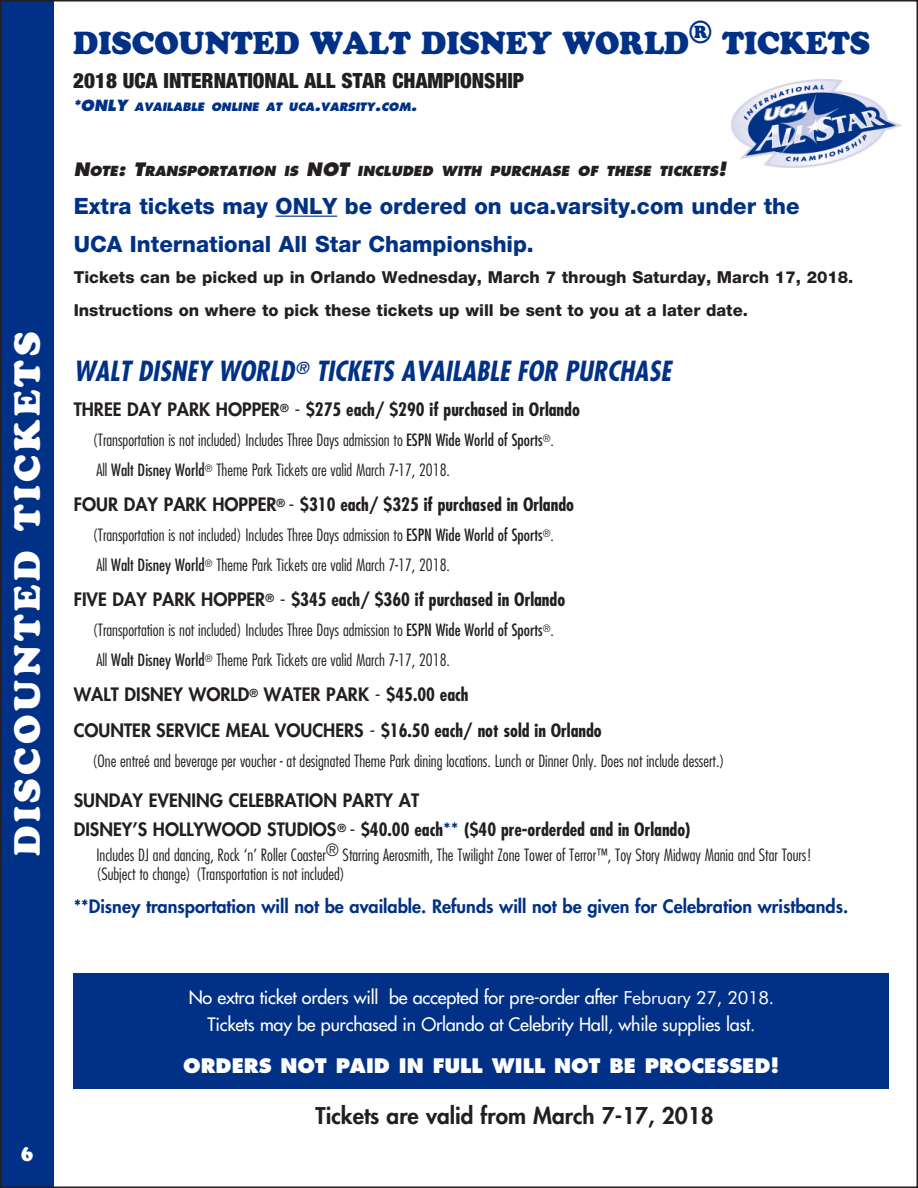
<style>
.page{position:relative;width:918px;height:1188px;background:#fff}
.page>*{position:absolute;margin:0;border:0;box-sizing:border-box;transform-origin:0 0}
.t1{font:36px "Cooper Black Std";letter-spacing:.1em;color:#fff}
.t2{font:31.5px "Cooper Black Std";color:#003186;scale:.95 1}
.t3{font:italic 700 condensed 27px "Futura";color:#003186}
.t4{font:800 22.5px/38.4px "Helvetica Neue";color:#003186}
.t5{font:800 22.5px "Futura";color:#231f20}
.t6{font:900 condensed 21px "Helvetica Neue";color:#231f20}
.t7{font:21px "Cooper Black Std";color:#fff;scale:.9 1}
.t8{font:800 19.5px "Futura";color:#fff}
.t9{font:800 18px/35.7px "Futura";color:#231f20}
.t10{font:700 condensed 18px "Futura";color:#231f20}
.t11{font:18px/27px "Futura";letter-spacing:-.015em;color:#fff;text-align:center}
.t12{font:800 18px "Futura";color:#003186}
.t13{font:300 condensed 16.5px/29.7px "Futura";color:#231f20}
.t14{font:800 16.5px/33px "Helvetica Neue";color:#231f20}
.t15{font:italic 800 13.5px "Futura";color:#231f20}
.t16{font:italic 800 11.25px "Futura";color:#003186}
.s1{font-size:15px}
.s2{font-size:18px}
.s3{font-weight:800;font-stretch:normal}
.s4{font-weight:400;font-stretch:normal}
.s5{font-weight:400}
.s6{font-weight:700;font-stretch:condensed}
.s7{font-weight:400;color:#003186}
.s8{font-family:"Futura BT"}
</style>
<div class="page">
<img style="left:732px;top:80px;width:170px;height:87px">
<hr style="left:276px;top:216px;width:61px;height:1px;background:#003186">
<div style="left:74px;top:973px;width:815px;height:116px;background:#003186"></div>
<div style="left:1px;top:1px;width:53px;height:1186px;background:#003186"></div>
<h1 class="t1" style="left:5px;top:856px;width:525px;rotate:-90deg">DISCOUNTED TICKETS</h1>
<p class="t7" style="left:21px;top:1141px;width:15px">6</p>
<h2 class="t2" style="left:73px;top:24px;width:840px">DISCOUNTED WALT DISNEY WORLD® TICKETS</h2>
<p class="t6" style="left:73px;top:68px;width:452px">2018 UCA INTERNATIONAL ALL STAR CHAMPIONSHIP</p>
<p class="t16" style="left:73px;top:100px;width:345px"><span class="s1">*ONLY</span> AVAILABLE ONLINE AT UCA<span class="s1">.</span>VARSITY<span class="s1">.</span>COM<span class="s1">.</span></p>
<p class="t15" style="left:74px;top:162px;width:654px"><span class="s2">N</span>OTE<span class="s2">: T</span>RANSPORTATION IS <span class="s2">NOT</span> INCLUDED WITH PURCHASE OF THESE TICKETS<span class="s2">!</span></p>
<h3 class="t4" style="left:74px;top:187px;width:727px">Extra tickets may ONLY be ordered on uca.varsity.com under the<br>UCA International All Star Championship.</h3>
<p class="t14" style="left:74px;top:261px;width:781px">Tickets can be picked up in Orlando Wednesday, March 7 through Saturday, March 17, 2018.<br>Instructions on where to pick these tickets up will be sent to you at a later date.</p>
<h3 class="t3" style="left:74px;top:353px;width:599px">WALT DISNEY WORLD<sup>®</sup> TICKETS AVAILABLE FOR PURCHASE</h3>
<p class="t10" style="left:74px;top:398px;width:508px"><span class="s3">THREE DAY PARK HOPPER</span><sup>®</sup> <span class="s4">-</span> $275 each/ $290 if purchased in Orlando</p>
<p class="t13" style="left:93px;top:425px;width:463px">(Transportation is not included) Includes Three Days admission to <span class="s5">ESPN Wide World of Sports</span><sup>®</sup>.<br>All <span class="s5">Walt Disney World</span><sup>®</sup> Theme Park Tickets are valid March 7-17, 2018.</p>
<p class="t10" style="left:74px;top:493px;width:502px"><span class="s3">FOUR DAY PARK HOPPER</span><sup>®</sup> <span class="s4">-</span> $310 each/ $325 if purchased in Orlando</p>
<p class="t13" style="left:93px;top:520px;width:463px">(Transportation is not included) Includes Three Days admission to <span class="s5">ESPN Wide World of Sports</span><sup>®</sup>.<br>All <span class="s5">Walt Disney World</span><sup>®</sup> Theme Park Tickets are valid March 7-17, 2018.</p>
<p class="t10" style="left:74px;top:588px;width:493px"><span class="s3">FIVE DAY PARK HOPPER</span><sup>®</sup> <span class="s4">-</span> $345 each/ $360 if purchased in Orlando</p>
<p class="t13" style="left:93px;top:615px;width:463px">(Transportation is not included) Includes Three Days admission to <span class="s5">ESPN Wide World of Sports</span><sup>®</sup>.<br>All <span class="s5">Walt Disney World</span><sup>®</sup> Theme Park Tickets are valid March 7-17, 2018.</p>
<p class="t9" style="left:74px;top:676px;width:530px">WALT DISNEY WORLD<sup>®</sup> WATER PARK <span class="s5">-</span> <span class="s6">$45.00 each<br></span>COUNTER SERVICE MEAL VOUCHERS <span class="s5">-</span> <span class="s6">$16.50 each/ not sold in Orlando</span></p>
<p class="t13" style="left:93px;top:745px;width:633px">(One entreé and beverage per voucher - at designated Theme Park dining locations. Lunch or Dinner Only. Does not include dessert.)</p>
<p class="t9" style="left:74px;top:785px;width:618px;line-height:29.4px">SUNDAY EVENING CELEBRATION PARTY AT<br>DISNEY’S HOLLYWOOD STUDIOS<sup>®</sup> <span class="s5">-</span> <span class="s6">$40.00 each</span><span class="s7">**</span> <span class="s6">($40 pre-orderded and in Orlando)</span></p>
<p class="t13" style="left:96px;top:846px;width:717px;line-height:18.9px">Includes DJ and dancing, Rock ‘n’ Roller Coaster® Starring Aerosmith, The Twilight Zone Tower of Terror™, Toy Story Midway Mania and Star Tours! (Subject to change) (Transportation is not included)</p>
<p class="t12" style="left:74px;top:895px;width:776px">**Disney transportation will not be available. Refunds will not be given for Celebration wristbands.</p>
<p class="t11" style="left:189px;top:984px;width:587px">No extra ticket orders will be accepted for pre-order after <span class="s8">February 27, 2018.<br></span>Tickets may be purchased in Orlando at Celebrity Hall, while supplies last.</p>
<p class="t8" style="left:183px;top:1054px;width:598px">ORDERS NOT PAID IN FULL WILL NOT BE PROCESSED!</p>
<h3 class="t5" style="left:316px;top:1101px;width:400px">Tickets are valid from March 7-17, 2018</h3>
</div>
